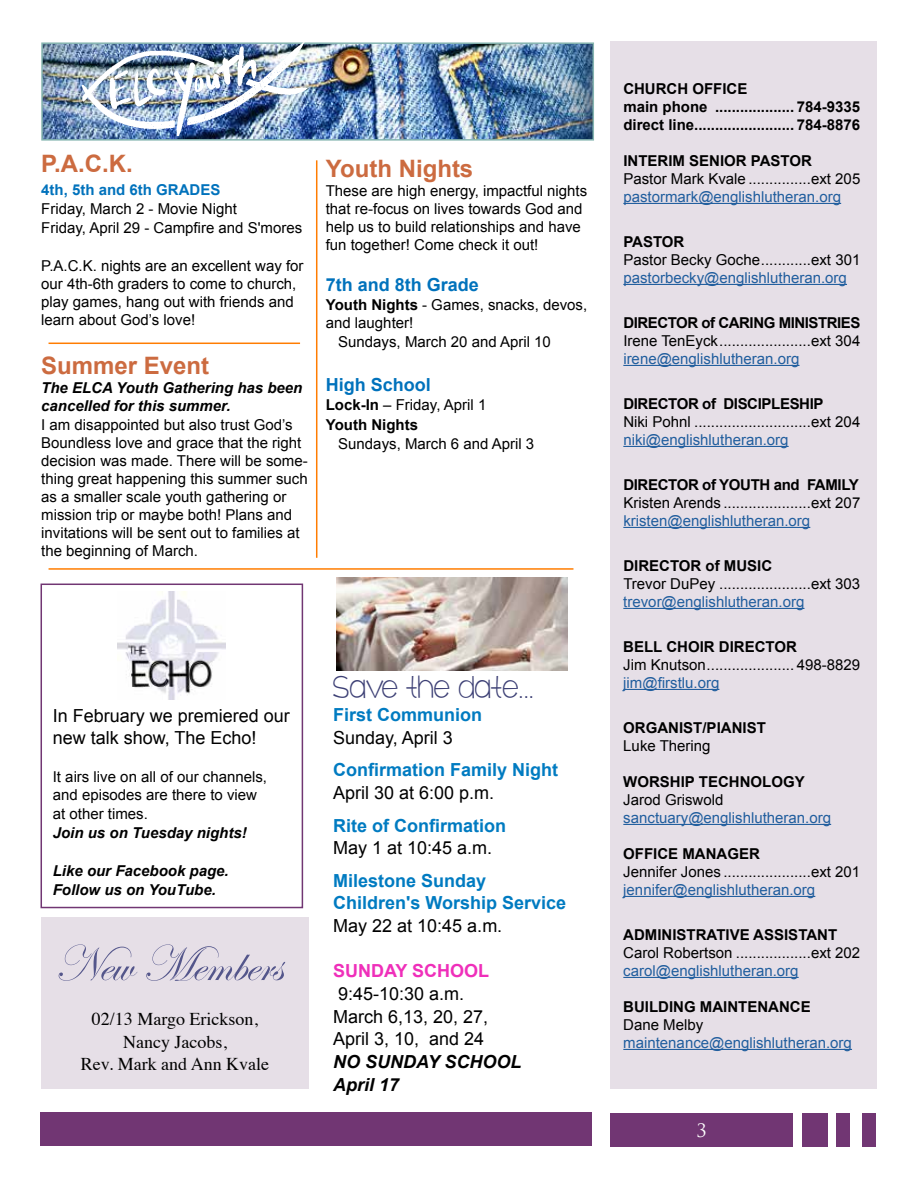
<style>
.page{position:relative;width:918px;height:1188px;background:#fff}
.page>*{position:absolute;margin:0;border:0;box-sizing:border-box;transform-origin:0 0}
.t1{font:51px "Edwardian Script ITC";color:#54568b}
.t2{font:30px "cafbrewery";color:#3d4075}
.t3{font:700 24px "Arial";color:#cc6b40}
.t4{font:18px/22.6px "Arial";color:#000}
.t5{font:700 18px/22.6px "Arial";color:#007bc1}
.t6{font:18px/22.6px "Times";color:#000;text-align:center}
.t7{font:700 18px "Arial";color:#0072bc}
.t8{font:italic 700 18px/22.6px "Arial";color:#000}
.t9{font:700 18px "Arial";color:#ef2fba}
.t10{font:18px "Trajan Pro";color:#fff}
.t11{font:15px/18px "Arial";color:#000}
.t12{font:15px "Arial";color:#215e9e}
.t13{font:700 15px/18px "Arial";color:#000}
.t14{font:italic 700 15px/18px "Arial";color:#000}
.t15{font:700 15px "Arial";letter-spacing:-.025em;color:#000}
.t16{font:700 15px "Arial";letter-spacing:-.03em;color:#000}
.t17{font:700 15px "Arial";color:#0072bc}
.s1{font-weight:700}
.s2{font-weight:400}
</style>
<div class="page">
<div style="left:40px;top:1112px;width:552px;height:34px;background:#713673"></div>
<div style="left:610px;top:1114px;width:183px;height:33px;background:#713673"></div>
<div style="left:802px;top:1114px;width:26px;height:33px;background:#713673"></div>
<div style="left:836px;top:1114px;width:14px;height:33px;background:#713673"></div>
<div style="left:862px;top:1114px;width:14px;height:33px;background:#713673"></div>
<div style="left:610px;top:42px;width:267px;height:1047px;background:#e6dfe7"></div>
<hr style="left:623px;top:203px;width:218px;height:1px;background:#215e9e">
<hr style="left:623px;top:284px;width:224px;height:1px;background:#215e9e">
<hr style="left:623px;top:365px;width:177px;height:1px;background:#215e9e">
<hr style="left:623px;top:446px;width:166px;height:1px;background:#215e9e">
<hr style="left:623px;top:527px;width:187px;height:1px;background:#215e9e">
<hr style="left:623px;top:608px;width:181px;height:1px;background:#215e9e">
<hr style="left:623px;top:689px;width:96px;height:1px;background:#215e9e">
<hr style="left:623px;top:824px;width:208px;height:1px;background:#215e9e">
<hr style="left:623px;top:896px;width:192px;height:1px;background:#215e9e">
<hr style="left:623px;top:977px;width:176px;height:1px;background:#215e9e">
<hr style="left:623px;top:1049px;width:229px;height:1px;background:#215e9e">
<img style="left:44px;top:45px;width:547px;height:93px">
<div style="left:41px;top:42px;width:553px;height:99px;border:2px solid #87b6b1"></div>
<img style="left:76px;top:42px;width:235px;height:94px">
<hr style="left:49px;top:343px;width:251px;height:1px;background:#ff7d01">
<hr style="left:49px;top:568px;width:524px;height:2px;background:#ff7d01">
<hr style="left:316px;top:160px;width:1px;height:398px;background:#ff7d01">
<div style="left:41px;top:918px;width:268px;height:171px;background:#e6dfe7"></div>
<div style="left:41px;top:584px;width:262px;height:324px;border:2px solid #713673"></div>
<img style="left:118px;top:591px;width:108px;height:108px">
<img style="left:337px;top:578px;width:230px;height:92px">
<h3 class="t3" style="left:41px;top:148px;width:93px">P.A.C.K.</h3>
<p class="t17" style="left:41px;top:180px;width:181px">4th, 5th and 6th GRADES</p>
<p class="t11" style="left:41px;top:199px;width:262px;line-height:19px">Friday, March 2 - Movie Night<br>Friday, April 29 - Campfire and S'mores</p>
<p class="t11" style="left:41px;top:257px;width:264px">P.A.C.K. nights are an excellent way for our 4th-6th graders to come to church, play games, hang out with friends and learn about God’s love!</p>
<h3 class="t3" style="left:41px;top:350px;width:170px">Summer Event</h3>
<p class="t14" style="left:41px;top:380px;width:263px">The ELCA Youth Gathering has been cancelled for this summer.</p>
<p class="t11" style="left:41px;top:416px;width:268px">I am disappointed but also trust God’s Boundless love and grace that the right decision was made. There will be some&shy;thing great happening this summer such as a smaller scale youth gathering or mission trip or maybe both! Plans and invitations will be sent out to families at the beginning of March.</p>
<h3 class="t3" style="left:326px;top:153px;width:149px">Youth Nights</h3>
<p class="t11" style="left:326px;top:182px;width:263px">These are high energy, impactful nights that re-focus on lives towards God and help us to build relationships and have fun together! Come check it out!</p>
<p class="t7" style="left:326px;top:273px;width:155px">7th and 8th Grade</p>
<p class="t11" style="left:326px;top:296px;width:263px"><span class="s1">Youth Nights</span> - Games, snacks, devos,</p>
<p class="t11" style="left:326px;top:314px;width:89px">and laughter!</p>
<p class="t11" style="left:338px;top:333px;width:214px">Sundays, March 20 and April 10</p>
<p class="t7" style="left:326px;top:373px;width:107px">High School</p>
<p class="t13" style="left:326px;top:396px;width:162px;line-height:19px">Lock-In <span class="s2">– Friday, April 1<br></span>Youth Nights</p>
<p class="t11" style="left:338px;top:435px;width:197px">Sundays, March 6 and April 3</p>
<p class="t4" style="left:53px;top:705px;width:239px;line-height:21.6px">In February we premiered our new talk show, The Echo!</p>
<p class="t11" style="left:53px;top:768px;width:216px;line-height:18.6px">It airs live on all of our channels, and episodes are there to view at other times.</p>
<p class="t14" style="left:53px;top:825px;width:195px">Join us on Tuesday nights!</p>
<p class="t14" style="left:53px;top:862px;width:177px;line-height:19px">Like our Facebook page.<br>Follow us on YouTube.</p>
<h1 class="t1" style="left:54px;top:936px;width:229px">New Members</h1>
<p class="t6" style="left:81px;top:1006px;width:190px">02/13 Margo Erickson,<br>Nancy Jacobs,<br>Rev. Mark and Ann Kvale</p>
<h2 class="t2" style="left:333px;top:669px;width:203px">Save the date...</h2>
<p class="t5" style="left:333px;top:704px;width:151px">First Communion</p>
<p class="t4" style="left:333px;top:726px;width:121px">Sunday, April 3</p>
<p class="t5" style="left:333px;top:759px;width:227px">Confirmation Family Night</p>
<p class="t4" style="left:333px;top:782px;width:163px">April 30 at 6:00 p.m.</p>
<p class="t5" style="left:333px;top:815px;width:174px">Rite of Confirmation</p>
<p class="t4" style="left:333px;top:837px;width:161px">May 1 at 10:45 a.m.</p>
<p class="t5" style="left:333px;top:870px;width:235px">Milestone Sunday<br>Children's Worship Service</p>
<p class="t4" style="left:333px;top:915px;width:171px">May 22 at 10:45 a.m.</p>
<p class="t9" style="left:333px;top:959px;width:158px">SUNDAY SCHOOL</p>
<p class="t4" style="left:333px;top:983px;width:157px">9:45-10:30 a.m.<br>March 6,13, 20, 27,<br>April 3, 10, and 24</p>
<p class="t8" style="left:333px;top:1051px;width:190px">NO SUNDAY SCHOOL<br>April 17</p>
<p class="t13" style="left:623px;top:80px;width:238px">CHURCH OFFICE<br>main phone ................... 784-9335 direct line........................ 784-8876</p>
<p class="t13" style="left:623px;top:152px;width:190px">INTERIM SENIOR PASTOR</p>
<p class="t11" style="left:623px;top:170px;width:238px">Pastor Mark Kvale ...............ext 205</p>
<p class="t12" style="left:623px;top:187px;width:219px">pastormark@englishlutheran.org</p>
<p class="t13" style="left:623px;top:233px;width:63px">PASTOR</p>
<p class="t11" style="left:623px;top:251px;width:239px">Pastor Becky Goche............ext 301</p>
<p class="t12" style="left:623px;top:268px;width:225px">pastorbecky@englishlutheran.org</p>
<p class="t16" style="left:623px;top:313px;width:239px">DIRECTOR of CARING MINISTRIES</p>
<p class="t11" style="left:623px;top:332px;width:238px">Irene TenEyck......................ext 304</p>
<p class="t12" style="left:623px;top:349px;width:178px">irene@englishlutheran.org</p>
<p class="t15" style="left:623px;top:394px;width:202px">DIRECTOR of DISCIPLESHIP</p>
<p class="t11" style="left:623px;top:413px;width:238px">Niki Pohnl ............................ext 204</p>
<p class="t12" style="left:623px;top:430px;width:167px">niki@englishlutheran.org</p>
<p class="t15" style="left:623px;top:475px;width:237px">DIRECTOR of YOUTH and FAMILY</p>
<p class="t11" style="left:623px;top:494px;width:239px">Kristen Arends .....................ext 207</p>
<p class="t12" style="left:623px;top:511px;width:188px">kristen@englishlutheran.org</p>
<p class="t13" style="left:623px;top:557px;width:150px">DIRECTOR of MUSIC</p>
<p class="t11" style="left:623px;top:575px;width:238px">Trevor DuPey ......................ext 303</p>
<p class="t12" style="left:623px;top:592px;width:183px">trevor@englishlutheran.org</p>
<p class="t13" style="left:623px;top:638px;width:175px">BELL CHOIR DIRECTOR</p>
<p class="t11" style="left:623px;top:656px;width:238px">Jim Knutson..................... 498-8829</p>
<p class="t12" style="left:623px;top:673px;width:98px">jim@firstlu.org</p>
<p class="t13" style="left:623px;top:719px;width:144px">ORGANIST/PIANIST</p>
<p class="t11" style="left:623px;top:737px;width:89px">Luke Thering</p>
<p class="t13" style="left:623px;top:773px;width:183px">WORSHIP TECHNOLOGY</p>
<p class="t11" style="left:623px;top:791px;width:102px">Jarod Griswold</p>
<p class="t12" style="left:623px;top:808px;width:209px">sanctuary@englishlutheran.org</p>
<p class="t13" style="left:623px;top:845px;width:138px">OFFICE MANAGER</p>
<p class="t11" style="left:623px;top:863px;width:238px">Jennifer Jones .....................ext 201</p>
<p class="t12" style="left:623px;top:880px;width:193px">jennifer@englishlutheran.org</p>
<p class="t13" style="left:623px;top:926px;width:215px">ADMINISTRATIVE ASSISTANT</p>
<p class="t11" style="left:623px;top:944px;width:238px">Carol Robertson ..................ext 202</p>
<p class="t12" style="left:623px;top:961px;width:177px">carol@englishlutheran.org</p>
<p class="t13" style="left:623px;top:998px;width:189px">BUILDING MAINTENANCE</p>
<p class="t11" style="left:623px;top:1016px;width:82px">Dane Melby</p>
<p class="t12" style="left:623px;top:1033px;width:230px">maintenance@englishlutheran.org</p>
<p class="t10" style="left:697px;top:1119px;width:12px">3</p>
</div>
